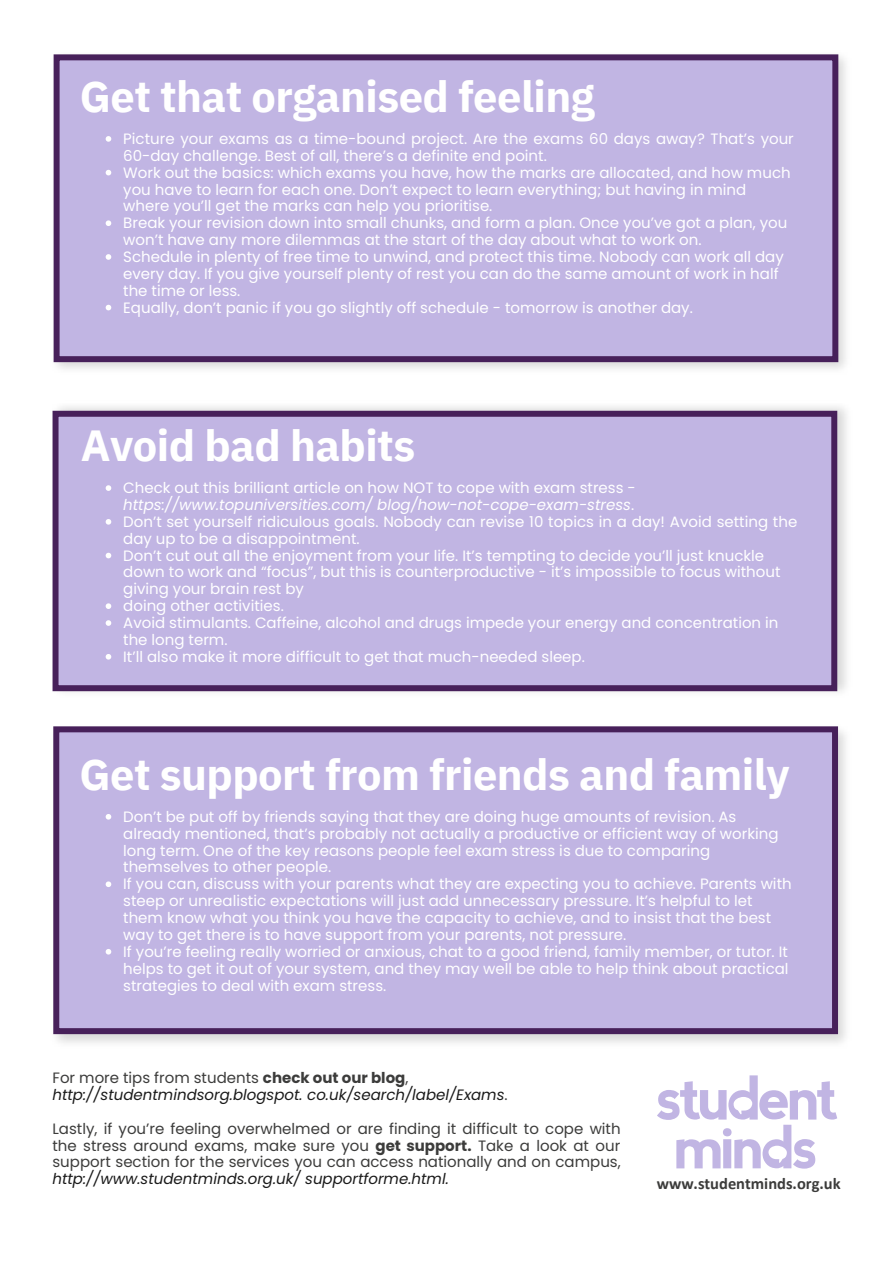
<style>
.page{position:relative;width:893px;height:1264px;background:#fff}
.page>*{position:absolute;margin:0;border:0;box-sizing:border-box;transform-origin:0 0}
.t1{font:700 43.5px "IBM Plex Sans";letter-spacing:-.015em;color:#fff}
.t2{font:700 16.5px "Calibri";color:#3c3c3b}
.t3{font:15px/16.8px "Poppins";color:#fff}
.t4{font:15px/16.8px "Poppins";color:#3c3c3b;text-align:justify}
.t5{font:italic 15px/16.8px "Poppins";color:#fff}
.t6{font:italic 15px/16.8px "Poppins";color:#1a1a1a}
.s1{font-style:normal}
.s2{font-style:normal;color:#3c3c3b}
.s3{font-weight:700;font-style:normal;color:#3c3c3b}
.s4{font-weight:700}
.s5{font-style:italic;color:#1a1a1a}
</style>
<div class="page">
<img style="left:53px;top:727px;width:793px;height:316px">
<div style="left:53px;top:726px;width:785px;height:308px;background:#c1b5e3"></div>
<img style="left:53px;top:54px;width:793px;height:315px">
<div style="left:54px;top:54px;width:784px;height:308px;background:#c1b5e3"></div>
<img style="left:52px;top:406px;width:795px;height:286px">
<div style="left:53px;top:411px;width:784px;height:280px;background:#c1b5e3"></div>
<svg style="left:657px;top:1075px;width:180px;height:93px"></svg>
<div style="left:69px;top:497px;width:752px;height:33px;background:#c1b5e3"></div>
<svg style="left:106px;top:814px;width:5px;height:5px"></svg>
<svg style="left:106px;top:881px;width:5px;height:6px"></svg>
<svg style="left:106px;top:948px;width:5px;height:6px"></svg>
<svg style="left:106px;top:136px;width:5px;height:6px"></svg>
<svg style="left:106px;top:170px;width:5px;height:5px"></svg>
<svg style="left:106px;top:220px;width:5px;height:6px"></svg>
<svg style="left:106px;top:254px;width:5px;height:6px"></svg>
<svg style="left:106px;top:305px;width:5px;height:5px"></svg>
<svg style="left:106px;top:485px;width:5px;height:6px"></svg>
<svg style="left:106px;top:519px;width:5px;height:5px"></svg>
<svg style="left:106px;top:552px;width:5px;height:6px"></svg>
<svg style="left:106px;top:603px;width:5px;height:6px"></svg>
<svg style="left:106px;top:620px;width:5px;height:6px"></svg>
<svg style="left:106px;top:654px;width:5px;height:5px"></svg>
<p class="t1" style="left:80px;top:67px;width:516px">Get that organised feeling</p>
<p class="t3" style="left:123px;top:130px;width:672px">Picture your exams as a time-bound project. Are the exams 60 days away? That’s your<br>60-day challenge. Best of all, there’s a definite end point.</p>
<p class="t3" style="left:123px;top:164px;width:669px">Work out the basics: which exams you have, how the marks are allocated, and how much you have to learn for each one. Don’t expect to learn everything; but having in mind where you’ll get the marks can help you prioritise.</p>
<p class="t3" style="left:123px;top:215px;width:665px">Break your revision down into small chunks, and form a plan. Once you’ve got a plan, you won’t have any more dilemmas at the start of the day about what to work on.</p>
<p class="t3" style="left:123px;top:248px;width:662px">Schedule in plenty of free time to unwind, and protect this time. Nobody can work all day every day. If you give yourself plenty of rest you can do the same amount of work in half the time or less.</p>
<p class="t3" style="left:123px;top:299px;width:571px">Equally, don’t panic if you go slightly off schedule - tomorrow is another day.</p>
<p class="t1" style="left:81px;top:416px;width:336px">Avoid bad habits</p>
<p class="t5" style="left:123px;top:479px;width:514px"><span class="s1">Check out this brilliant article on how NOT to cope with exam stress - </span>https://www.topuniversities.com/ blog/how-not-cope-exam-stress<span class="s1">.</span></p>
<p class="t3" style="left:123px;top:513px;width:675px">Don’t set yourself ridiculous goals. Nobody can revise 10 topics in a day! Avoid setting the day up to be a disappointment.</p>
<p class="t3" style="left:123px;top:547px;width:658px">Don’t cut out all the enjoyment from your life. It’s tempting to decide you’ll just knuckle down to work and “focus”, but this is counterproductive - it’s impossible to focus without giving your brain rest by</p>
<p class="t3" style="left:123px;top:597px;width:162px">doing other activities.</p>
<p class="t3" style="left:123px;top:614px;width:656px">Avoid stimulants. Caffeine, alcohol and drugs impede your energy and concentration in the long term.</p>
<p class="t3" style="left:123px;top:648px;width:463px">It’ll also make it more difficult to get that much-needed sleep.</p>
<p class="t1" style="left:79px;top:745px;width:711px">Get support from friends and family</p>
<p class="t3" style="left:123px;top:808px;width:656px">Don’t be put off by friends saying that they are doing huge amounts of revision. As already mentioned, that’s probably not actually a productive or efficient way of working long term. One of the key reasons people feel exam stress is due to comparing themselves to other people.</p>
<p class="t3" style="left:123px;top:875px;width:670px">If you can, discuss with your parents what they are expecting you to achieve. Parents with steep or unrealistic expectations will just add unnecessary pressure. It’s helpful to let them know what you think you have the capacity to achieve, and to insist that the best way to get there is to have support from your parents, not pressure.</p>
<p class="t3" style="left:123px;top:943px;width:666px;text-align:justify">If you’re feeling really worried or anxious, chat to a good friend, family member, or tutor. It helps to get it out of your system, and they may well be able to help think about practical strategies to deal with exam stress.</p>
<p class="t6" style="left:52px;top:1069px;width:456px"><span class="s2">For more tips from students</span> <span class="s3">check out our blog</span><span class="s2">, </span>http://studentmindsorg.blogspot. co.uk/search/label/Exams<span class="s2">.</span></p>
<p class="t4" style="left:52px;top:1120px;width:569px">Lastly, if you’re feeling overwhelmed or are finding it difficult to cope with the stress around exams, make sure you <span class="s4">get support.</span> Take a look at our support section for the services you can access nationally and on campus, <span class="s5">http://www.studentminds.org.uk/ supportforme.html.</span></p>
<p class="t2" style="left:656px;top:1176px;width:185px">www.studentminds.org.uk</p>
</div>
